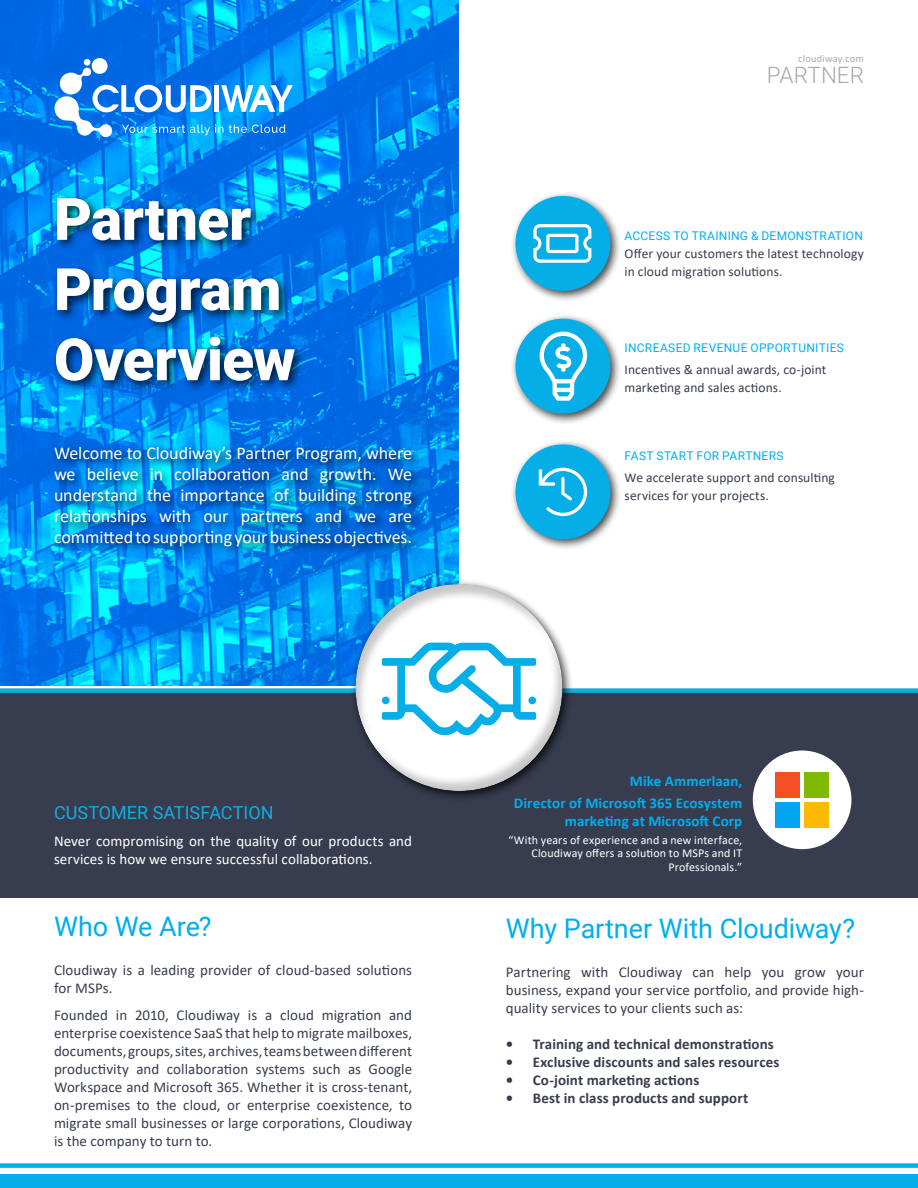
<style>
.page{position:relative;width:918px;height:1188px;background:#fff}
.page>*{position:absolute;margin:0;border:0;box-sizing:border-box;transform-origin:0 0}
.t1{font:900 58.5px/70.2px "Roboto";letter-spacing:-.005em;color:#fff}
.t2{font:27px "Roboto";letter-spacing:-.005em;color:#00aeef}
.t3{font:300 22.5px "Roboto";letter-spacing:-.005em;color:#a7a9ac}
.t4{font:18px/21px "Calibri";letter-spacing:-.005em;color:#fff;text-align:justify}
.t5{font:18px "Roboto";color:#10ade4}
.t6{font:15px/18px "Calibri";letter-spacing:.005em;color:#373d4f;text-align:justify}
.t7{font:700 15px "Calibri";letter-spacing:.005em;color:#373d4f}
.t8{font:15px/18px "Calibri";letter-spacing:.005em;color:#fff}
.t9{font:700 15px/22.2px "Calibri";letter-spacing:.005em;color:#00aeef;text-align:right}
.t10{font:13.5px/18px "Calibri";letter-spacing:.01em;color:#373d4f}
.t11{font:12px/13.5px "Calibri";letter-spacing:.01em;color:#fff;text-align:right}
.t12{font:12px "Roboto";letter-spacing:.02em;color:#00aeef}
.t13{font:10.5px "Calibri";letter-spacing:.015em;color:#a8aaad}
</style>
<div class="page">
<div style="left:0;top:690px;width:918px;height:208px;background:#373d4f"></div>
<div style="left:510px;top:190px;width:112px;height:112px;background:#000;opacity:.75"></div>
<div style="left:515px;top:196px;width:95px;height:95px;background:#05aee7;border-radius:50%"></div>
<div style="left:510px;top:313px;width:112px;height:112px;background:#000;opacity:.75"></div>
<div style="left:515px;top:319px;width:95px;height:95px;background:#05aee7;border-radius:50%"></div>
<div style="left:510px;top:439px;width:112px;height:111px;background:#000;opacity:.75"></div>
<div style="left:515px;top:444px;width:95px;height:95px;background:#05aee7;border-radius:50%"></div>
<img style="left:0;top:0;width:459px;height:686px">
<div style="left:51px;top:194px;width:255px;height:198px;background:#000;opacity:.75"></div>
<div style="left:50px;top:443px;width:373px;height:115px;background:#000;opacity:.75"></div>
<div style="left:0;top:1174px;width:918px;height:14px;background:#05aee7"></div>
<div style="left:0;top:1163px;width:918px;height:5px;background:#05aee7"></div>
<svg style="left:54px;top:57px;width:239px;height:80px"></svg>
<div style="left:753px;top:751px;width:98px;height:98px;background:#fff;border-radius:50%"></div>
<div style="left:776px;top:772px;width:24px;height:26px;background:#f25022"></div>
<div style="left:804px;top:772px;width:24px;height:26px;background:#7fba00"></div>
<div style="left:776px;top:802px;width:24px;height:25px;background:#00a4ef"></div>
<div style="left:804px;top:802px;width:24px;height:25px;background:#ffb900"></div>
<svg style="left:540px;top:332px;width:47px;height:69px"></svg>
<svg style="left:533px;top:224px;width:58px;height:39px"></svg>
<div style="left:536px;top:688px;width:382px;height:5px;background:#10ade4"></div>
<div style="left:0;top:688px;width:382px;height:5px;background:#10ade4"></div>
<svg style="left:539px;top:468px;width:48px;height:48px"></svg>
<div style="left:350px;top:579px;width:224px;height:224px;background:#000;opacity:.75"></div>
<div style="left:344px;top:575px;width:231px;height:216px;background:#000;opacity:.22"></div>
<svg style="left:382px;top:643px;width:154px;height:92px"></svg>
<h1 class="t1" style="left:54px;top:182px;width:243px">Partner<br>Program<br>Overview</h1>
<p class="t4" style="left:54px;top:442px;width:360px">Welcome to Cloudiway’s Partner Program, where we believe in collaboration and growth. We understand the importance of building strong relationships with our partners and we are committed to supporting your business objectives.</p>
<p class="t5" style="left:54px;top:800px;width:221px">CUSTOMER SATISFACTION</p>
<p class="t8" style="left:54px;top:831px;width:360px">Never compromising on the quality of our products and services is how we ensure successful collaborations.</p>
<h2 class="t2" style="left:54px;top:908px;width:159px">Who We Are?</h2>
<p class="t6" style="left:54px;top:961px;width:360px">Cloudiway is a leading provider of cloud-based solutions for MSPs.</p>
<p class="t6" style="left:54px;top:1006px;width:360px">Founded in 2010, Cloudiway is a cloud migration and enterprise coexistence SaaS that help to migrate mailboxes, documents, groups, sites, archives, teams between different productivity and collaboration systems such as Google Workspace and Microsoft 365. Whether it is cross-tenant, on-premises to the cloud, or enterprise coexistence, to migrate small businesses or large corporations, Cloudiway is the company to turn to.</p>
<p class="t13" style="left:798px;top:51px;width:67px">cloudiway.com</p>
<h3 class="t3" style="left:767px;top:59px;width:99px">PARTNER</h3>
<p class="t12" style="left:625px;top:228px;width:240px">ACCESS TO TRAINING &amp; DEMONSTRATION</p>
<p class="t10" style="left:625px;top:244px;width:241px">Offer your customers the latest technology in cloud migration solutions.</p>
<p class="t12" style="left:625px;top:340px;width:221px">INCREASED REVENUE OPPORTUNITIES</p>
<p class="t10" style="left:625px;top:361px;width:203px">Incentives &amp; annual awards, co-joint marketing and sales actions.</p>
<p class="t12" style="left:625px;top:447px;width:160px">FAST START FOR PARTNERS</p>
<p class="t10" style="left:625px;top:468px;width:212px">We accelerate support and consulting services for your projects.</p>
<p class="t9" style="left:514px;top:770px;width:230px">Mike Ammerlaan,<br>Director of Microsoft 365 Ecosystem</p>
<p class="t9" style="left:565px;top:810px;width:179px">marketing at Microsoft Corp</p>
<p class="t11" style="left:509px;top:833px;width:235px">“With years of experience and a new interface,<br>Cloudiway offers a solution to MSPs and IT<br>Professionals.”</p>
<h2 class="t2" style="left:506px;top:909px;width:351px">Why Partner With Cloudiway?</h2>
<p class="t6" style="left:506px;top:962px;width:360px">Partnering with Cloudiway can help you grow your business, expand your service portfolio, and provide high&shy;quality services to your clients such as:</p>
<p class="t7" style="left:506px;top:1033px;width:270px">• Training and technical demonstrations</p>
<p class="t7" style="left:506px;top:1051px;width:275px">• Exclusive discounts and sales resources</p>
<p class="t7" style="left:506px;top:1069px;width:195px">• Co-joint marketing actions</p>
<p class="t7" style="left:506px;top:1087px;width:244px">• Best in class products and support</p>
</div>
